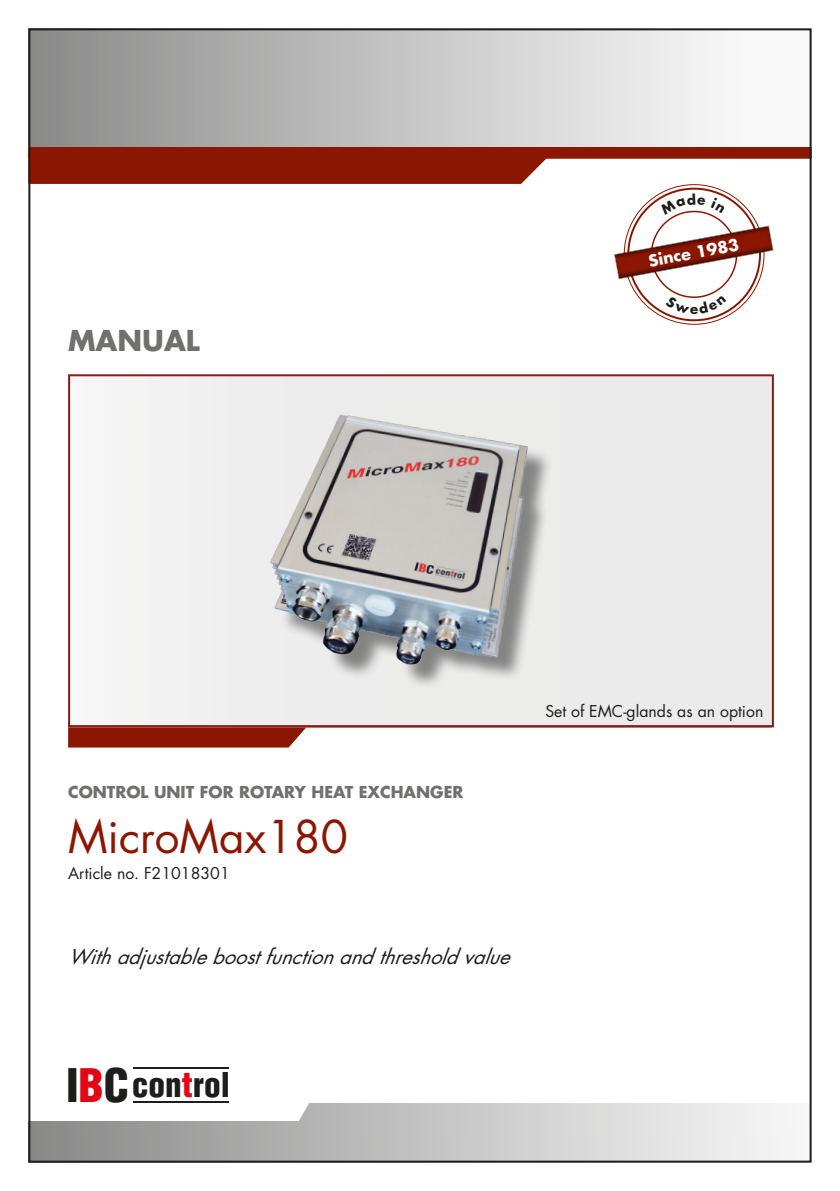
<style>
.page{position:relative;width:840px;height:1191px;background:#fff}
.page>*{position:absolute;margin:0;border:0;box-sizing:border-box;transform-origin:0 0}
.t1{font:44px "Futura";color:#8b1703}
.t2{font:33.4px "Switzerland Cond Black Plain";color:#1d1d1b}
.t3{font:700 28px "Futura";color:#70706f}
.t4{font:italic 20px "Futura";color:#1d1d1b}
.t5{font:700 16px "Futura";color:#70706f}
.t6{font:15.8px "Futura";color:#1d1d1b}
.t7{font:700 15.8px "Futura";color:#fff}
.s1{font-size:45.2px}
.s2{font-size:45.2px;color:#e30614}
.s3{color:#e30614}
</style>
<div class="page">
<div style="left:28px;top:135px;width:783px;height:24px;background:#8b1703"></div>
<div style="left:28px;top:28px;width:783px;height:119px;background:linear-gradient(to right,#8a8a8a,#fff)"></div>
<svg style="left:31px;top:158px;width:524px;height:26px;background:#8f200d"></svg>
<hr style="left:133px;top:1067px;width:95px;height:2px;background:#1d1d1b">
<hr style="left:133px;top:1100px;width:95px;height:2px;background:#1d1d1b">
<div style="left:28px;top:1121px;width:783px;height:41px;background:linear-gradient(to right,#898988,#f9f9f9)"></div>
<svg style="left:31px;top:1103px;width:777px;height:32px"></svg>
<div style="left:68px;top:727px;width:234px;height:20px;background:#8b1703"></div>
<div style="left:69px;top:375px;width:703px;height:351px;background:#ecebeb"></div>
<hr style="left:68px;top:725px;width:703px;height:2px;background:#8c1914">
<img style="left:194px;top:374px;width:454px;height:358px">
<svg style="left:614px;top:225px;width:159px;height:54px"></svg>
<svg style="left:659px;top:193px;width:65px;height:21px"></svg>
<svg style="left:665px;top:295px;width:60px;height:19px"></svg>
<h3 class="t3" style="left:68px;top:321px;width:133px">MANUAL</h3>
<p class="t7" style="left:646px;top:251px;width:93px;rotate:-11deg">Since 1983</p>
<p class="t5" style="left:68px;top:781px;width:396px">CONTROL UNIT FOR ROTARY HEAT EXCHANGER</p>
<h1 class="t1" style="left:68px;top:808px;width:281px">MicroMax180</h1>
<p class="t6" style="left:68px;top:862px;width:163px">Article no. F21018301</p>
<p class="t4" style="left:68px;top:944px;width:452px">Withadjustableboostfunctionandthresholdvalue</p>
<p class="t6" style="left:545px;top:701px;width:219px">Set of EMC-glands as an option</p>
<h2 class="t2" style="left:66px;top:1063px;width:165px"><span class="s1">I</span><span class="s2">B</span><span class="s1">C</span>con<span class="s3">t</span>rol</h2>
</div>
